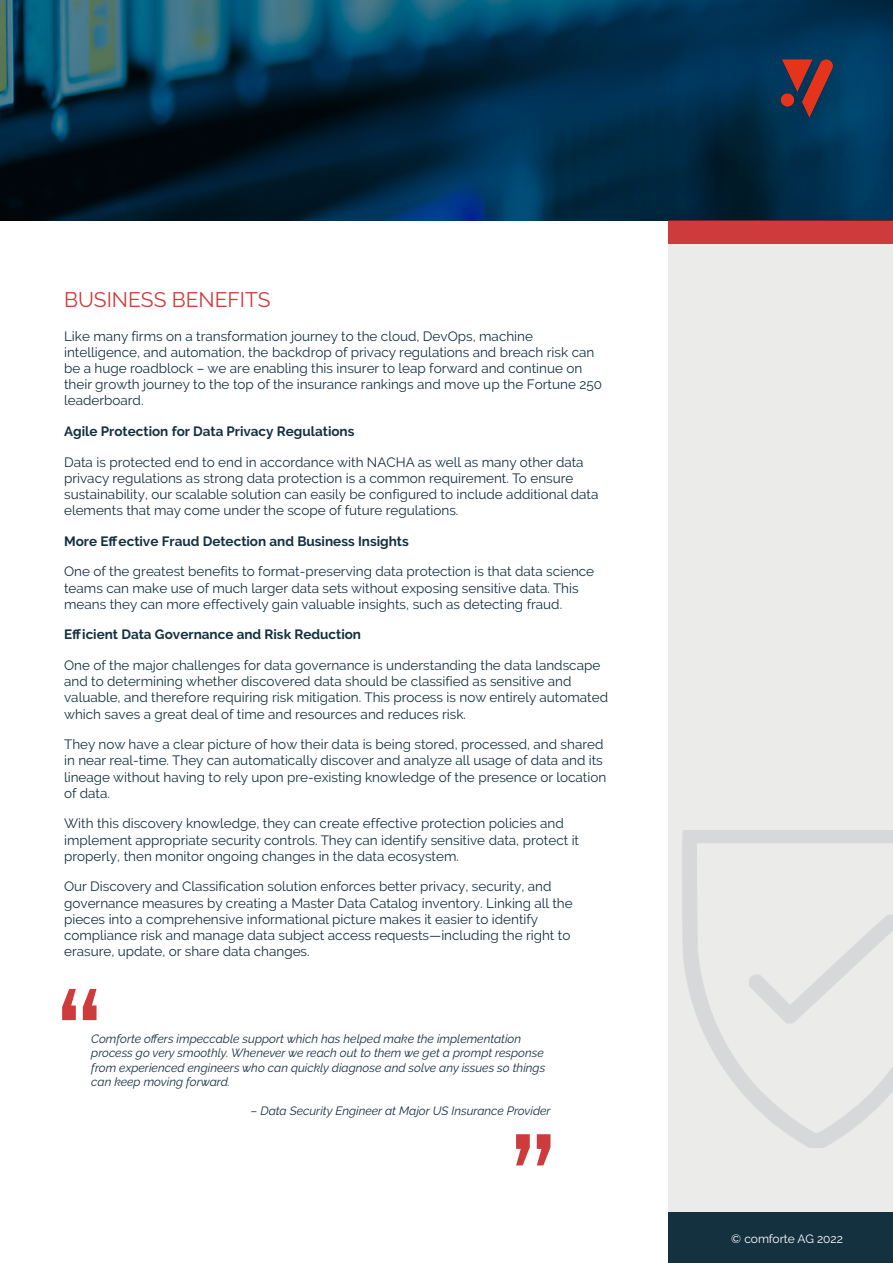
<style>
.page{position:relative;width:893px;height:1263px;background:#fff}
.page>*{position:absolute;margin:0;border:0;box-sizing:border-box;transform-origin:0 0}
.t1{font:21px "Raleway";color:#ce3b3c}
.t2{font:13.5px/16.2px "Raleway";color:#143140}
.t3{font:700 13.5px "Raleway";color:#143140}
.t4{font:italic 12px/14.4px "Raleway";color:#143140}
.t5{font:12px "Raleway";color:#fff}
</style>
<div class="page">
<div style="left:669px;top:220px;width:224px;height:24px;background:#ce3b3c"></div>
<div style="left:669px;top:244px;width:224px;height:1019px;background:#ebebea"></div>
<div style="left:669px;top:1212px;width:224px;height:51px;background:#143140"></div>
<svg style="left:0;top:0;width:893px;height:220px;background:#04314a"></svg>
<img style="left:778px;top:54px;width:55px;height:68px">
<svg style="left:516px;top:1134px;width:34px;height:31px"></svg>
<svg style="left:62px;top:989px;width:35px;height:31px"></svg>
<p class="t1" style="left:64px;top:287px;width:208px">BUSINESS BENEFITS</p>
<p class="t2" style="left:64px;top:328px;width:539px">Like many firms on a transformation journey to the cloud, DevOps, machine intelligence, and automation, the backdrop of privacy regulations and breach risk can be a huge roadblock – we are enabling this insurer to leap forward and continue on their growth journey to the top of the insurance rankings and move up the Fortune 250 leaderboard.</p>
<p class="t3" style="left:64px;top:423px;width:292px">Agile Protection for Data Privacy Regulations</p>
<p class="t2" style="left:64px;top:454px;width:536px">Data is protected end to end in accordance with NACHA as well as many other data privacy regulations as strong data protection is a common requirement. To ensure sustainability, our scalable solution can easily be configured to include additional data elements that may come under the scope of future regulations.</p>
<p class="t3" style="left:64px;top:533px;width:346px">More Effective Fraud Detection and Business Insights</p>
<p class="t2" style="left:64px;top:563px;width:532px">One of the greatest benefits to format-preserving data protection is that data science teams can make use of much larger data sets without exposing sensitive data. This means they can more effectively gain valuable insights, such as detecting fraud.</p>
<p class="t3" style="left:64px;top:627px;width:298px">Efficient Data Governance and Risk Reduction</p>
<p class="t2" style="left:64px;top:657px;width:545px">One of the major challenges for data governance is understanding the data landscape and to determining whether discovered data should be classified as sensitive and valuable, and therefore requiring risk mitigation. This process is now entirely automated which saves a great deal of time and resources and reduces risk.</p>
<p class="t2" style="left:64px;top:736px;width:544px">They now have a clear picture of how their data is being stored, processed, and shared in near real-time. They can automatically discover and analyze all usage of data and its lineage without having to rely upon pre-existing knowledge of the presence or location of data.</p>
<p class="t2" style="left:64px;top:815px;width:517px">With this discovery knowledge, they can create effective protection policies and implement appropriate security controls. They can identify sensitive data, protect it properly, then monitor ongoing changes in the data ecosystem.</p>
<p class="t2" style="left:64px;top:878px;width:510px">Our Discovery and Classification solution enforces better privacy, security, and governance measures by creating a Master Data Catalog inventory. Linking all the pieces into a comprehensive informational picture makes it easier to identify compliance risk and manage data subject access requests—including the right to erasure, update, or share data changes.</p>
<p class="t4" style="left:91px;top:1031px;width:456px">Comforte offers impeccable support which has helped make the implementation process go very smoothly. Whenever we reach out to them we get a prompt response from experienced engineers who can quickly diagnose and solve any issues so things can keep moving forward.</p>
<p class="t4" style="left:251px;top:1103px;width:301px">– Data Security Engineer at Major US Insurance Provider</p>
<p class="t5" style="left:731px;top:1231px;width:113px">© comforte AG 2022</p>
</div>
